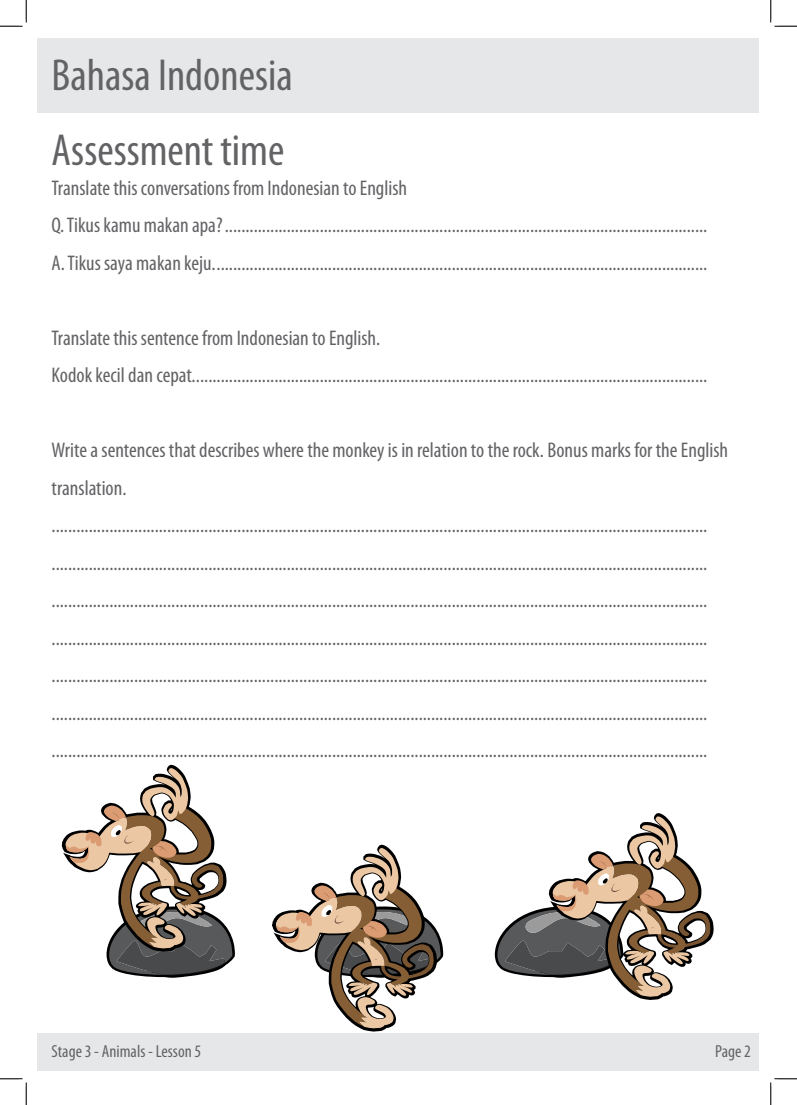
<style>
.page{position:relative;width:797px;height:1105px;background:#fff}
.page>*{position:absolute;margin:0;border:0;box-sizing:border-box;transform-origin:0 0}
.t1{font:condensed 45px "Myriad Pro";color:#636366}
.t2{font:condensed 21.25px/37.5px "Myriad Pro";color:#636366}
.t3{font:condensed 17.5px "Myriad Pro";color:#636366}
</style>
<div class="page">
<div style="left:38px;top:39px;width:721px;height:74px;background:#e6e7e9"></div>
<div style="left:38px;top:1034px;width:721px;height:37px;background:#e6e7e9"></div>
<svg style="left:61px;top:764px;width:174px;height:214px"></svg>
<svg style="left:269px;top:844px;width:175px;height:190px"></svg>
<svg style="left:494px;top:813px;width:220px;height:187px"></svg>
<svg style="left:0;top:0;width:27px;height:27px"></svg>
<svg style="left:0;top:1078px;width:27px;height:27px"></svg>
<svg style="left:770px;top:0;width:27px;height:27px"></svg>
<svg style="left:770px;top:1078px;width:27px;height:27px"></svg>
<p class="t1" style="left:52px;top:48px;width:243px">Bahasa Indonesia</p>
<p class="t1" style="left:52px;top:122px;width:234px">Assessment time</p>
<p class="t2" style="left:52px;top:169px;width:357px">Translate this conversations from Indonesian to English</p>
<p class="t2" style="left:52px;top:206px;width:657px">Q. Tikus kamu makan apa?.....................................................................................................................</p>
<p class="t2" style="left:52px;top:244px;width:657px">A. Tikus saya makan keju........................................................................................................................</p>
<p class="t2" style="left:52px;top:319px;width:330px">Translate this sentence from Indonesian to English.</p>
<p class="t2" style="left:52px;top:356px;width:657px">Kodok kecil dan cepat.............................................................................................................................</p>
<p class="t2" style="left:52px;top:431px;width:678px">Write a sentences that describes where the monkey is in relation to the rock. Bonus marks for the English translation.</p>
<p class="t2" style="left:52px;top:506px;width:657px">...............................................................................................................................................................</p>
<p class="t2" style="left:52px;top:544px;width:657px">...............................................................................................................................................................</p>
<p class="t2" style="left:52px;top:581px;width:657px">...............................................................................................................................................................</p>
<p class="t2" style="left:52px;top:619px;width:657px">...............................................................................................................................................................</p>
<p class="t2" style="left:52px;top:656px;width:657px">...............................................................................................................................................................</p>
<p class="t2" style="left:52px;top:694px;width:657px">...............................................................................................................................................................</p>
<p class="t2" style="left:52px;top:731px;width:657px">...............................................................................................................................................................</p>
<p class="t3" style="left:52px;top:1041px;width:151px">Stage 3 - Animals - Lesson 5</p>
<p class="t3" style="left:715px;top:1041px;width:37px">Page 2</p>
</div>
